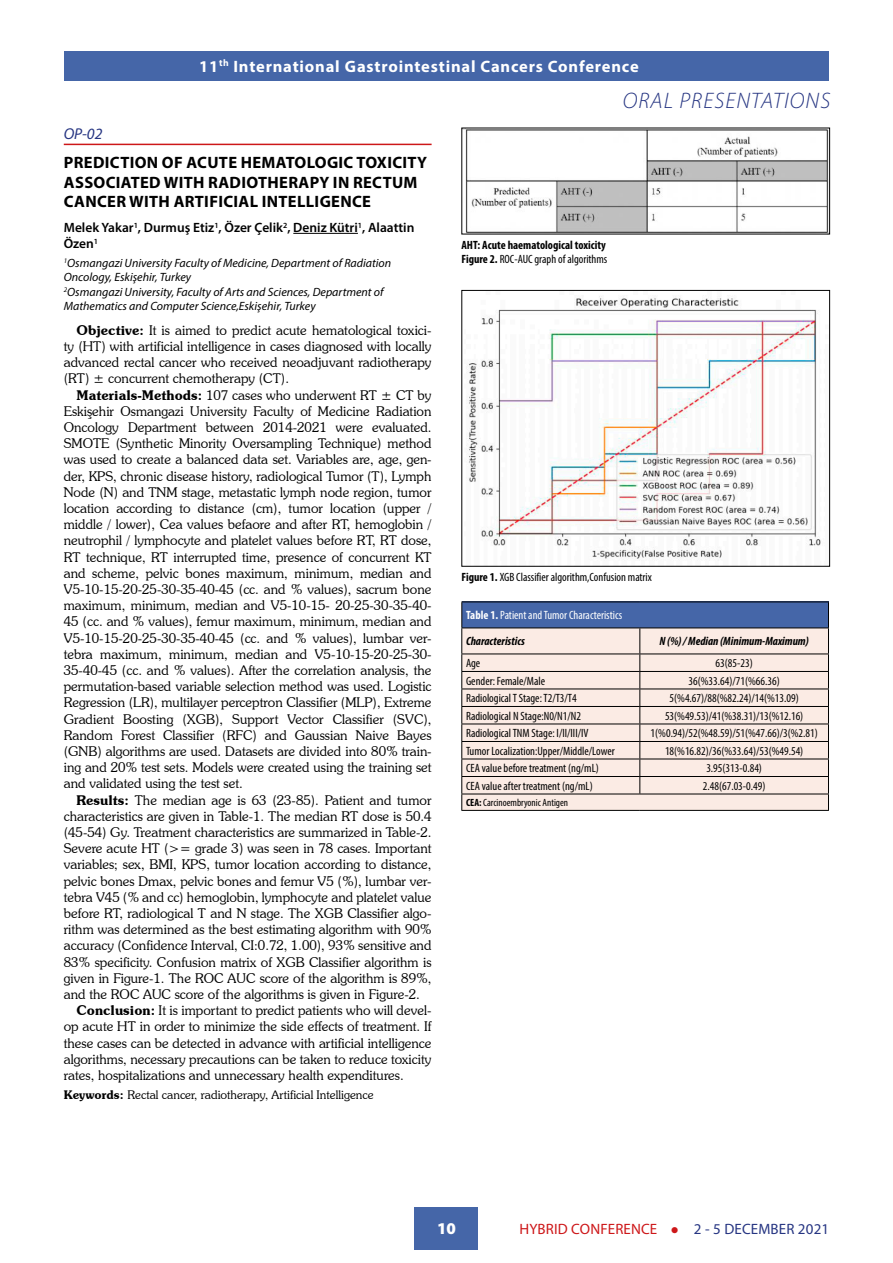
<style>
.page{position:relative;width:893px;height:1263px;background:#fff}
.page>*{position:absolute;margin:0;border:0;box-sizing:border-box;transform-origin:0 0}
.t1{font:italic 300 22.5px "Myriad Pro";letter-spacing:.05em;color:#263582}
.t2{font:700 16.5px "Myriad Pro";letter-spacing:.05em;color:#fff}
.t3{font:700 16.5px/19.8px "Myriad Pro";letter-spacing:.02em;color:#000}
.t4{font:900 16.5px "Myriad Pro";color:#fff}
.t5{font:italic 15.75px "Myriad Pro";color:#263582}
.t6{font:15px "Myriad Pro";letter-spacing:.01em;color:#cd1719}
.t7{font:300 13.5px/16.2px "Souvenir IT Cby BT";color:#000;text-align:justify}
.t8{font:600 13.5px/16.2px "Myriad Pro";color:#000}
.t9{font:condensed 12px "Myriad Pro";color:#000}
.t10{font:italic 12px/14.4px "Myriad Pro";color:#000}
.t11{font:700 condensed 12px/14.4px "Myriad Pro";color:#000}
.t12{font:300 12px "Souvenir IT Cby BT";color:#000}
.t13{font:condensed 12px/26px "Myriad Pro";color:#fff}
.t14{font:italic 700 condensed 12px "Myriad Pro";color:#000}
.t15{font:condensed 10.5px "Myriad Pro";color:#000}
.s1{font-weight:600}
.s2{font-weight:400}
.s3{font-weight:700}
.s4{font-weight:700;font-style:italic;color:#000}
.s5{color:#263582}
</style>
<div class="page">
<div style="left:64px;top:51px;width:764px;height:30px;background:#4566a8"></div>
<div style="left:415px;top:1207px;width:63px;height:42px;background:#4566a8"></div>
<hr style="left:64px;top:144px;width:368px;height:1px;background:#cd1719">
<hr style="left:293px;top:233px;width:65px;height:1px;background:#000">
<img style="left:465px;top:130px;width:363px;height:102px">
<img style="left:466px;top:296px;width:355px;height:265px">
<div style="left:461px;top:290px;width:369px;height:277px;border:1px solid #000"></div>
<div style="left:462px;top:602px;width:366px;height:26px;background:#4566a8"></div>
<div style="left:462px;top:628px;width:366px;height:182px;background:#fbebe4"></div>
<hr style="left:461px;top:671px;width:179px;height:1px;background:#000">
<hr style="left:640px;top:671px;width:189px;height:1px;background:#000">
<hr style="left:461px;top:688px;width:179px;height:1px;background:#000">
<hr style="left:640px;top:688px;width:189px;height:1px;background:#000">
<hr style="left:461px;top:706px;width:179px;height:1px;background:#000">
<hr style="left:640px;top:706px;width:189px;height:1px;background:#000">
<hr style="left:461px;top:723px;width:179px;height:1px;background:#000">
<hr style="left:640px;top:723px;width:189px;height:1px;background:#000">
<hr style="left:461px;top:741px;width:179px;height:1px;background:#000">
<hr style="left:640px;top:741px;width:189px;height:1px;background:#000">
<hr style="left:461px;top:758px;width:179px;height:1px;background:#000">
<hr style="left:640px;top:758px;width:189px;height:1px;background:#000">
<hr style="left:461px;top:776px;width:179px;height:1px;background:#000">
<hr style="left:640px;top:776px;width:189px;height:1px;background:#000">
<svg style="left:639px;top:628px;width:1px;height:165px"></svg>
<hr style="left:461px;top:601px;width:179px;height:1px;background:#000">
<hr style="left:640px;top:601px;width:189px;height:1px;background:#000">
<hr style="left:461px;top:627px;width:179px;height:1px;background:#000">
<hr style="left:640px;top:627px;width:189px;height:1px;background:#000">
<hr style="left:461px;top:653px;width:179px;height:1px;background:#000">
<hr style="left:640px;top:653px;width:189px;height:1px;background:#000">
<hr style="left:461px;top:793px;width:179px;height:1px;background:#000">
<svg style="left:461px;top:602px;width:1px;height:208px"></svg>
<hr style="left:640px;top:793px;width:189px;height:1px;background:#000">
<svg style="left:828px;top:602px;width:1px;height:208px"></svg>
<hr style="left:461px;top:810px;width:179px;height:1px;background:#000">
<hr style="left:640px;top:810px;width:189px;height:1px;background:#000">
<p class="t2" style="left:199px;top:55px;width:441px">11<sup>th</sup> International Gastrointestinal Cancers Conference</p>
<p class="t2" style="left:219px;top:55px;width:483px"><sup>TH</sup> International Gastrointestinal Cancers Virtual Conference</p>
<p class="t5" style="left:64px;top:124px;width:40px">OP-02</p>
<p class="t3" style="left:64px;top:152px;width:365px">PREDICTION OF ACUTE HEMATOLOGIC TOXICITY<br>ASSOCIATED WITH RADIOTHERAPY IN RECTUM<br>CANCER WITH ARTIFICIAL INTELLIGENCE</p>
<p class="t8" style="left:64px;top:219px;width:352px">Melek Yakar<sup>1</sup>, Durmuş Etiz<sup>1</sup>, Özer Çelik<sup>2</sup>, Deniz Kütri<sup>1</sup>, Alaattin<br>Özen<sup>1</sup></p>
<p class="t10" style="left:64px;top:255px;width:329px"><sup>1</sup>Osmangazi University Faculty of Medicine, Department of Radiation Oncology, Eskişehir, Turkey<br><sup>2</sup>Osmangazi University, Faculty of Arts and Sciences, Department of Mathematics and Computer Science,Eskişehir, Turkey</p>
<p class="t7" style="left:64px;top:322px;width:369px;text-indent:13px"><span class="s1">Objective:</span> It is aimed to predict acute hematological toxici&shy;ty (HT) with artificial intelligence in cases diagnosed with locally advanced rectal cancer who received neoadjuvant radiotherapy (RT) ± concurrent chemotherapy (CT).</p>
<p class="t7" style="left:64px;top:386px;width:369px;text-indent:13px"><span class="s1">Materials-Methods:</span> 107 cases who underwent RT ± CT by Eskişehir Osmangazi University Faculty of Medicine Radiation Oncology Department between 2014-2021 were evaluated.<br>SMOTE (Synthetic Minority Oversampling Technique) method was used to create a balanced data set. Variables are, age, gen&shy;der, KPS, chronic disease history, radiological Tumor (T), Lymph Node (N) and TNM stage, metastatic lymph node region, tumor location according to distance (cm), tumor location (upper / middle / lower), Cea values befaore and after RT, hemoglobin / neutrophil / lymphocyte and platelet values before RT, RT dose, RT technique, RT interrupted time, presence of concurrent KT and scheme, pelvic bones maximum, minimum, median and V5-10-15-20-25-30-35-40-45 (cc. and % values), sacrum bone maximum, minimum, median and V5-10-15- 20-25-30-35-40- 45 (cc. and % values), femur maximum, minimum, median and V5-10-15-20-25-30-35-40-45 (cc. and % values), lumbar ver&shy;tebra maximum, minimum, median and V5-10-15-20-25-30- 35-40-45 (cc. and % values). After the correlation analysis, the permutation-based variable selection method was used. Logistic Regression (LR), multilayer perceptron Classifier (MLP), Extreme Gradient Boosting (XGB), Support Vector Classifier (SVC), Random Forest Classifier (RFC) and Gaussian Naive Bayes (GNB) algorithms are used. Datasets are divided into 80% train&shy;ing and 20% test sets. Models were created using the training set and validated using the test set.</p>
<p class="t7" style="left:77px;top:791px;width:357px"><span class="s1">Results:</span> The median age is 63 (23-85). Patient and tumor</p>
<p class="t7" style="left:64px;top:808px;width:369px">characteristics are given in Table-1. The median RT dose is 50.4</p>
<p class="t7" style="left:64px;top:824px;width:369px">(45-54) Gy. Treatment characteristics are summarized in Table-2.</p>
<p class="t7" style="left:64px;top:840px;width:369px">Severe acute HT (&gt;= grade 3) was seen in 78 cases. Important</p>
<p class="t7" style="left:64px;top:856px;width:369px">variables; sex, BMI, KPS, tumor location according to distance,</p>
<p class="t7" style="left:64px;top:872px;width:369px">pelvic bones Dmax, pelvic bones and femur V5 (%), lumbar ver-</p>
<p class="t7" style="left:64px;top:889px;width:369px">tebra V45 (% and cc) hemoglobin, lymphocyte and platelet value</p>
<p class="t7" style="left:64px;top:905px;width:369px">before RT, radiological T and N stage. The XGB Classifier algo-</p>
<p class="t7" style="left:64px;top:921px;width:369px">rithm was determined as the best estimating algorithm with 90%</p>
<p class="t7" style="left:64px;top:937px;width:369px">accuracy (Confidence Interval, CI:0.72, 1.00), 93% sensitive and</p>
<p class="t7" style="left:64px;top:953px;width:369px">83% specificity. Confusion matrix of XGB Classifier algorithm is</p>
<p class="t7" style="left:64px;top:970px;width:369px">given in Figure-1. The ROC AUC score of the algorithm is 89%,</p>
<p class="t7" style="left:64px;top:986px;width:358px">and the ROC AUC score of the algorithms is given in Figure-2.</p>
<p class="t7" style="left:77px;top:1002px;width:357px"><span class="s1">Conclusion:</span> It is important to predict patients who will devel-</p>
<p class="t7" style="left:64px;top:1018px;width:369px">op acute HT in order to minimize the side effects of treatment. If</p>
<p class="t7" style="left:64px;top:1034px;width:369px">these cases can be detected in advance with artificial intelligence</p>
<p class="t7" style="left:64px;top:1051px;width:369px">algorithms, necessary precautions can be taken to reduce toxicity</p>
<p class="t7" style="left:64px;top:1067px;width:342px">rates, hospitalizations and unnecessary health expenditures.</p>
<p class="t12" style="left:64px;top:1087px;width:311px"><span class="s1">Keywords:</span> Rectal cancer, radiotherapy, Artificial Intelligence</p>
<h1 class="t1" style="left:623px;top:87px;width:209px">ORAL PRESENTATIONS</h1>
<p class="t11" style="left:461px;top:237px;width:148px">AHT: Acute haematological toxicity<br>Figure 2. <span class="s2">ROC-AUC graph of algorithms</span></p>
<p class="t9" style="left:461px;top:570px;width:192px"><span class="s3">Figure 1.</span> XGB Classifier algorithm,Confusion matrix</p>
<p class="t13" style="left:466px;top:602px;width:158px"><span class="s3">Table 1.</span> Patient and Tumor Characteristics<br><span class="s4">Characteristics</span></p>
<p class="t14" style="left:659px;top:634px;width:151px">N (%) / Median (Minimum-Maximum)</p>
<p class="t9" style="left:466px;top:656px;width:16px">Age</p>
<p class="t9" style="left:716px;top:656px;width:39px">63(85-23)</p>
<p class="t9" style="left:466px;top:673px;width:81px">Gender: Female/Male</p>
<p class="t9" style="left:689px;top:673px;width:93px">36(%33.64)/71(%66.36)</p>
<p class="t9" style="left:466px;top:691px;width:112px">Radiological T Stage: T2/T3/T4</p>
<p class="t9" style="left:670px;top:691px;width:131px">5(%4.67)/88(%82.24)/14(%13.09)</p>
<p class="t9" style="left:466px;top:708px;width:117px">Radiological N Stage:N0/N1/N2</p>
<p class="t9" style="left:665px;top:708px;width:140px">53(%49.53)/41(%38.31)/13(%12.16)</p>
<p class="t9" style="left:466px;top:726px;width:124px">Radiological TNM Stage: I/II/III/IV</p>
<p class="t9" style="left:651px;top:726px;width:169px">1(%0.94)/52(%48.59)/51(%47.66)/3(%2.81)</p>
<p class="t9" style="left:466px;top:743px;width:150px">Tumor Localization:Upper/Middle/Lower</p>
<p class="t9" style="left:665px;top:743px;width:140px">18(%16.82)/36(%33.64)/53(%49.54)</p>
<p class="t9" style="left:466px;top:761px;width:134px">CEA value before treatment (ng/mL)</p>
<p class="t9" style="left:706px;top:761px;width:57px">3.95(313-0.84)</p>
<p class="t9" style="left:466px;top:778px;width:128px">CEA value after treatment (ng/mL)</p>
<p class="t9" style="left:703px;top:778px;width:64px">2.48(67.03-0.49)</p>
<p class="t15" style="left:466px;top:796px;width:104px"><span class="s3">CEA:</span> Carcinoembryonic Antigen</p>
<p class="t4" style="left:437px;top:1219px;width:20px">10</p>
<p class="t6" style="left:520px;top:1220px;width:311px">HYBRID CONFERENCE ● <span class="s5">2 - 5 DECEMBER 2021</span></p>
</div>
